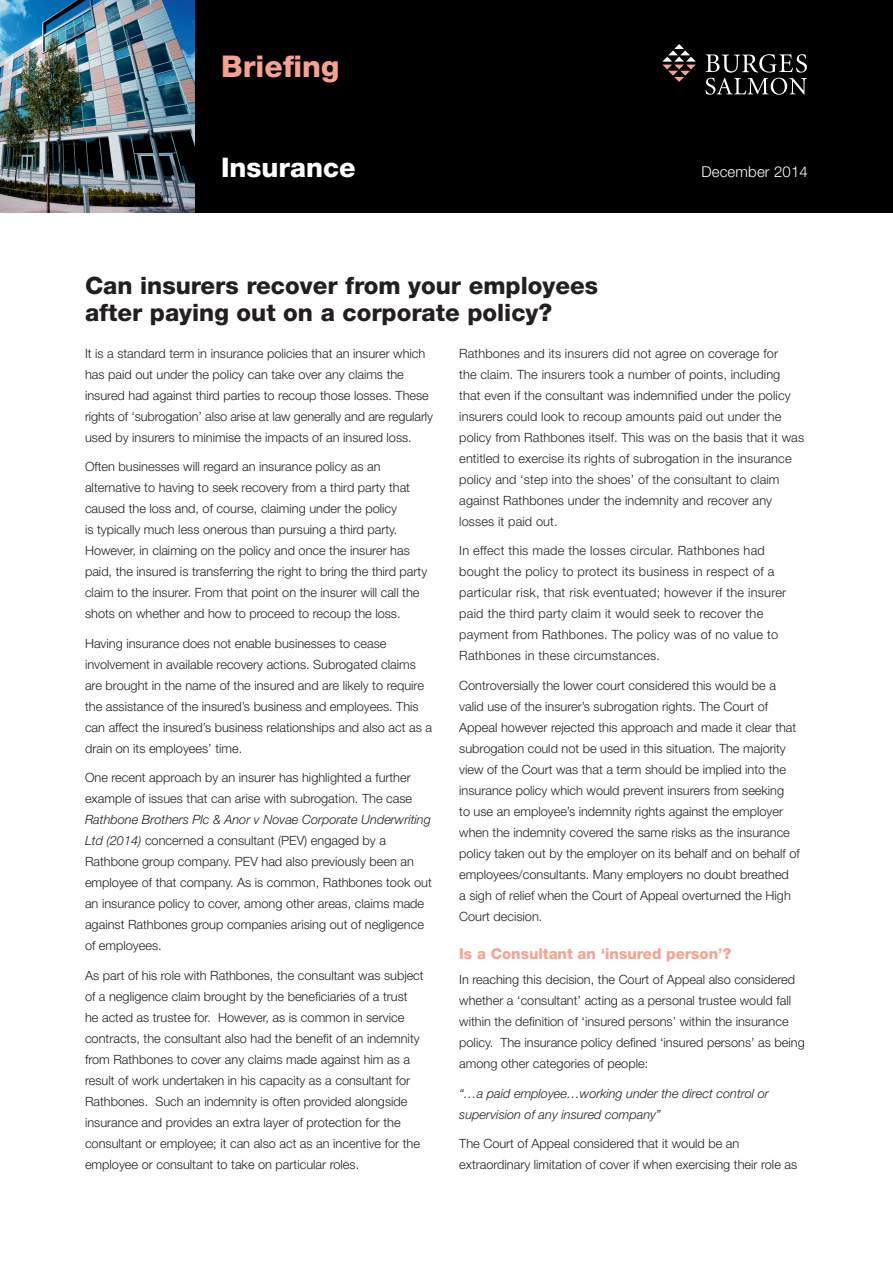
<style>
.page{position:relative;width:893px;height:1263px;background:#fff}
.page>*{position:absolute;margin:0;border:0;box-sizing:border-box;transform-origin:0 0}
.header_pink_9pt{font:800 30px "Helvetica Neue LT Std";color:#f7a291}
.t1{font:800 27px "Helvetica Neue LT Std";color:#fff}
.title_-_pink{font:800 24px/27px "Helvetica Neue LT Std";color:#231f20}
.title_-_pink-2{font:800 15px "Helvetica Neue LT Std";color:#f7a291}
.t2{font:300 15px "Helvetica Neue LT Std";letter-spacing:.01em;color:#fff}
.bodytext{font:300 12.75px/21px "Helvetica Neue LT Std";color:#231f20}
.bodytext-2{font:300 12.75px/21px "Helvetica Neue LT Std";letter-spacing:.02em;color:#231f20}
.bodytext-3{font:italic 300 12.75px/21px "Helvetica Neue LT Std";color:#231f20}
.s1{font-style:italic}
</style>
<div class="page">
<div style="left:0;top:0;width:893px;height:213px;background:#000"></div>
<img style="left:0;top:0;width:194px;height:213px">
<svg style="left:662px;top:44px;width:34px;height:38px"></svg>
<svg style="left:705px;top:54px;width:102px;height:41px"></svg>
<p class="header_pink_9pt" style="left:221px;top:48px;width:120px">Briefing</p>
<p class="t1" style="left:221px;top:151px;width:136px">Insurance</p>
<p class="t2" style="left:701px;top:162px;width:108px">December 2014</p>
<p class="title_-_pink" style="left:85px;top:271px;width:514px">Can insurers recover from your employees after paying out on a corporate policy?</p>
<p class="bodytext" style="left:85px;top:342px;width:349px">It is a standard term in insurance policies that an insurer which has paid out under the policy can take over any claims the insured had against third parties to recoup those losses. These rights of ‘subrogation’ also arise at law generally and are regularly used by insurers to minimise the impacts of an insured loss.</p>
<p class="bodytext" style="left:85px;top:456px;width:344px">Often businesses will regard an insurance policy as an alternative to having to seek recovery from a third party that caused the loss and, of course, claiming under the policy<br>is typically much less onerous than pursuing a third party.<br>However, in claiming on the policy and once the insurer has paid, the insured is transferring the right to bring the third party claim to the insurer. From that point on the insurer will call the shots on whether and how to proceed to recoup the loss.</p>
<p class="bodytext" style="left:85px;top:632px;width:348px">Having insurance does not enable businesses to cease involvement in available recovery actions. Subrogated claims are brought in the name of the insured and are likely to require the assistance of the insured’s business and employees. This can affect the insured’s business relationships and also act as a drain on its employees’ time.</p>
<p class="bodytext" style="left:85px;top:767px;width:348px">One recent approach by an insurer has highlighted a further example of issues that can arise with subrogation. The case <span class="s1">Rathbone Brothers Plc &amp; Anor v Novae Corporate Underwriting Ltd (2014)</span> concerned a consultant (PEV) engaged by a Rathbone group company. PEV had also previously been an employee of that company. As is common, Rathbones took out an insurance policy to cover, among other areas, claims made against Rathbones group companies arising out of negligence of employees.</p>
<p class="bodytext" style="left:85px;top:964px;width:340px">As part of his role with Rathbones, the consultant was subject of a negligence claim brought by the beneficiaries of a trust he acted as trustee for. However, as is common in service contracts, the consultant also had the benefit of an indemnity from Rathbones to cover any claims made against him as a result of work undertaken in his capacity as a consultant for Rathbones. Such an indemnity is often provided alongside insurance and provides an extra layer of protection for the consultant or employee; it can also act as an incentive for the employee or consultant to take on particular roles.</p>
<p class="bodytext" style="left:459px;top:342px;width:346px">Rathbones and its insurers did not agree on coverage for<br>the claim. The insurers took a number of points, including that even if the consultant was indemnified under the policy insurers could look to recoup amounts paid out under the policy from Rathbones itself. This was on the basis that it was entitled to exercise its rights of subrogation in the insurance policy and ‘step into the shoes’ of the consultant to claim against Rathbones under the indemnity and recover any losses it paid out.</p>
<p class="bodytext-2" style="left:459px;top:540px;width:329px">In effect this made the losses circular. Rathbones had bought the policy to protect its business in respect of a particular risk, that risk eventuated; however if the insurer paid the third party claim it would seek to recover the payment from Rathbones. The policy was of no value to Rathbones in these circumstances.</p>
<p class="bodytext" style="left:459px;top:674px;width:342px">Controversially the lower court considered this would be a valid use of the insurer’s subrogation rights. The Court of Appeal however rejected this approach and made it clear that subrogation could not be used in this situation. The majority view of the Court was that a term should be implied into the insurance policy which would prevent insurers from seeking<br>to use an employee’s indemnity rights against the employer when the indemnity covered the same risks as the insurance policy taken out by the employer on its behalf and on behalf of employees/consultants. Many employers no doubt breathed<br>a sigh of relief when the Court of Appeal overturned the High Court decision.</p>
<p class="title_-_pink-2" style="left:459px;top:945px;width:274px">Is a Consultant an ‘insured person’?</p>
<p class="bodytext" style="left:459px;top:969px;width:347px">In reaching this decision, the Court of Appeal also considered whether a ‘consultant’ acting as a personal trustee would fall within the definition of ‘insured persons’ within the insurance policy. The insurance policy defined ‘insured persons’ as being among other categories of people:</p>
<p class="bodytext-3" style="left:459px;top:1082px;width:311px">“…a paid employee…working under the direct control or supervision of any insured company”</p>
<p class="bodytext" style="left:459px;top:1133px;width:339px">The Court of Appeal considered that it would be an extraordinary limitation of cover if when exercising their role as</p>
</div>
